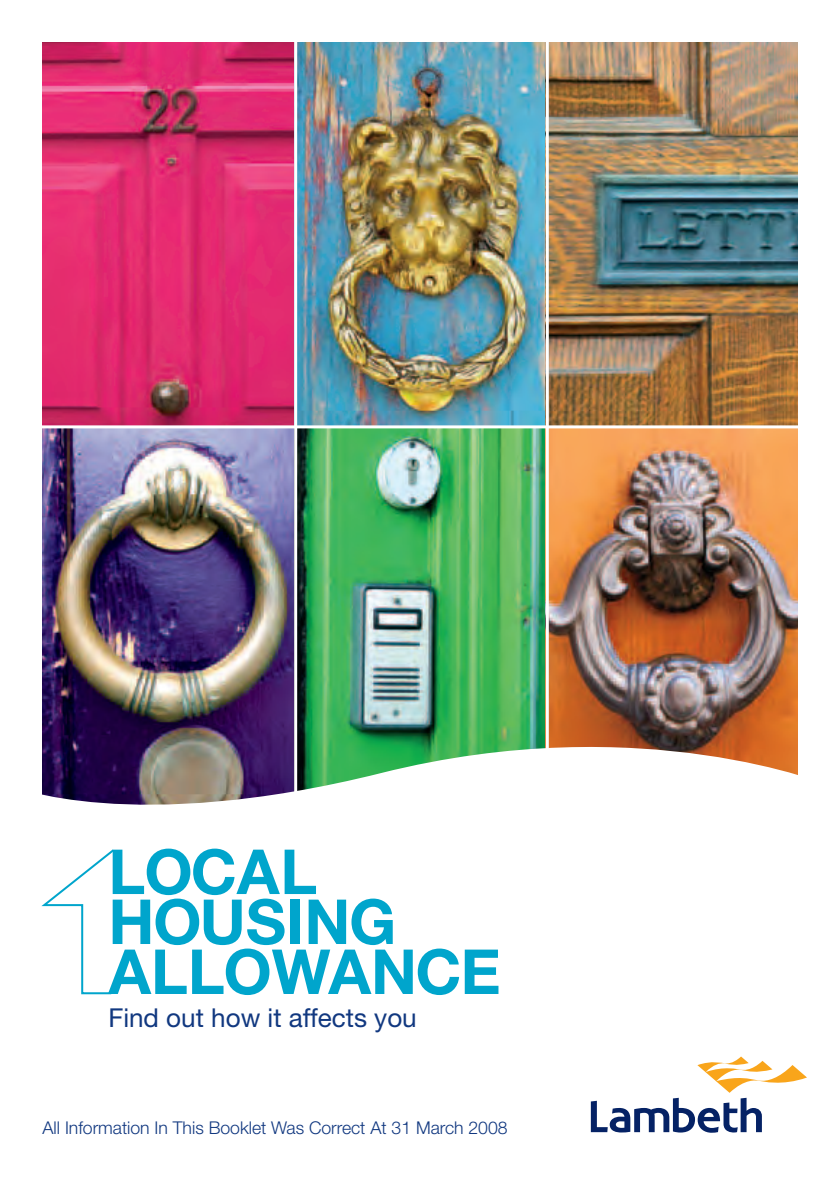
<style>
.page{position:relative;width:840px;height:1191px;background:#fff}
.page>*{position:absolute;margin:0;border:0;box-sizing:border-box;transform-origin:0 0}
.t1{font:700 62.2px/50px "Helvetica Neue";letter-spacing:-.01em;color:#00a5cc}
.t2{font:26px "Helvetica Neue";color:#113880}
.t3{font:300 17.6px "Helvetica Neue";color:#113880}
</style>
<div class="page">
<svg style="left:590px;top:1056px;width:216px;height:76px"></svg>
<img style="left:43px;top:43px;width:754px;height:382px">
<img style="left:297px;top:43px;width:248px;height:382px">
<img style="left:43px;top:428px;width:502px;height:312px">
<img style="left:548px;top:428px;width:249px;height:312px">
<svg style="left:42px;top:740px;width:756px;height:65px"></svg>
<hr style="left:294px;top:28px;width:3px;height:801px;background:#fff">
<hr style="left:545px;top:28px;width:3px;height:801px;background:#fff">
<svg style="left:41px;top:849px;width:73px;height:146px"></svg>
<h1 class="t1" style="left:108px;top:852px;width:393px">LOCAL<br>HOUSING<br>ALLOWANCE</h1>
<h2 class="t2" style="left:108px;top:1008px;width:310px">Find out how it affects you</h2>
<p class="t3" style="left:43px;top:1121px;width:466px">All Information In This Booklet Was Correct At 31 March 2008</p>
</div>
